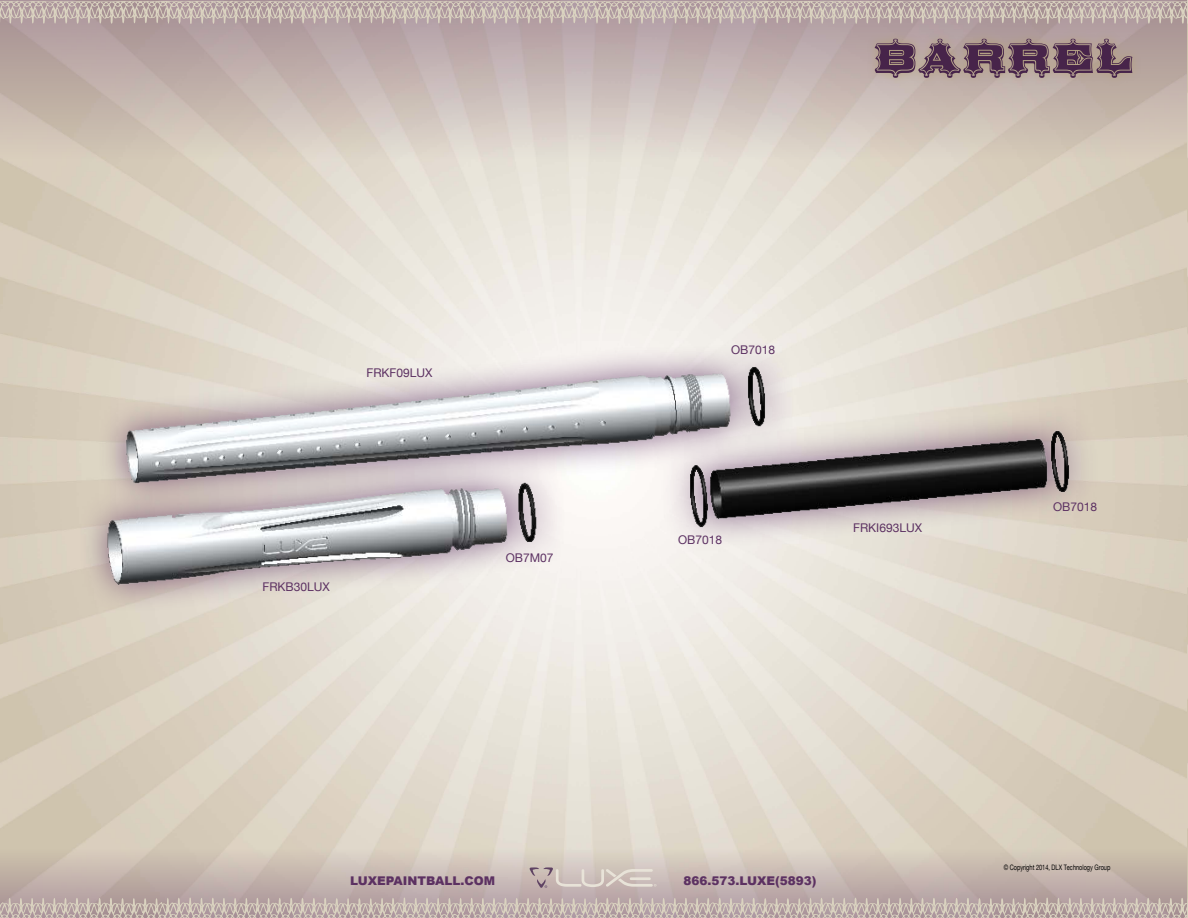
<style>
.page{position:relative;width:1188px;height:918px;background:#fff}
.page>*{position:absolute;margin:0;border:0;box-sizing:border-box;transform-origin:0 0}
.t1{font:54px "Broadgauge Ornate Cond";color:#47244a}
.t2{font:12px "Helvetica Neue";color:#5c3162}
.t3{font:900 12px "Arial";color:#5c3162}
.t4{font:7.5px "Helvetica Neue";color:#000;scale:.75 1}
</style>
<div class="page">
<svg style="left:0;top:24px;width:1187px;height:135px;background:#c8b9b4"></svg>
<svg style="left:0;top:848px;width:1187px;height:50px;background:#c8b9b1"></svg>
<svg style="left:530px;top:867px;width:127px;height:21px;background:#cdc0bb"></svg>
<hr style="left:1187px;top:1px;width:1px;height:158px;background:#5c3162">
<hr style="left:1187px;top:848px;width:1px;height:70px;background:#5c3162">
<svg style="left:0;top:1px;width:1188px;height:23px;background:#beafaa"></svg>
<svg style="left:0;top:898px;width:1188px;height:20px;background:#bfb0ab"></svg>
<div style="left:866px;top:30px;width:275px;height:57px;background:#b3a06f;opacity:.75"></div>
<img style="left:54px;top:159px;width:1060px;height:633px">
<p class="t2" style="left:366px;top:366px;width:68px">FRKF09LUX</p>
<p class="t2" style="left:263px;top:579px;width:69px">FRKB30LUX</p>
<p class="t2" style="left:506px;top:550px;width:49px">OB7M07</p>
<h1 class="t1" style="left:873px;top:26px;width:219px">BARREL</h1>
<p class="t2" style="left:731px;top:342px;width:46px">OB7018</p>
<p class="t2" style="left:678px;top:532px;width:46px">OB7018</p>
<p class="t2" style="left:853px;top:521px;width:70px">FRKI693LUX</p>
<p class="t2" style="left:1053px;top:500px;width:46px">OB7018</p>
<p class="t3" style="left:350px;top:872px;width:147px">LUXEPAINTBALL.COM</p>
<p class="t3" style="left:683px;top:872px;width:135px">866.573.LUXE(5893)</p>
<p class="t4" style="left:1004px;top:863px;width:144px">© Copyright 2014, DLX Technology Group</p>
</div>
